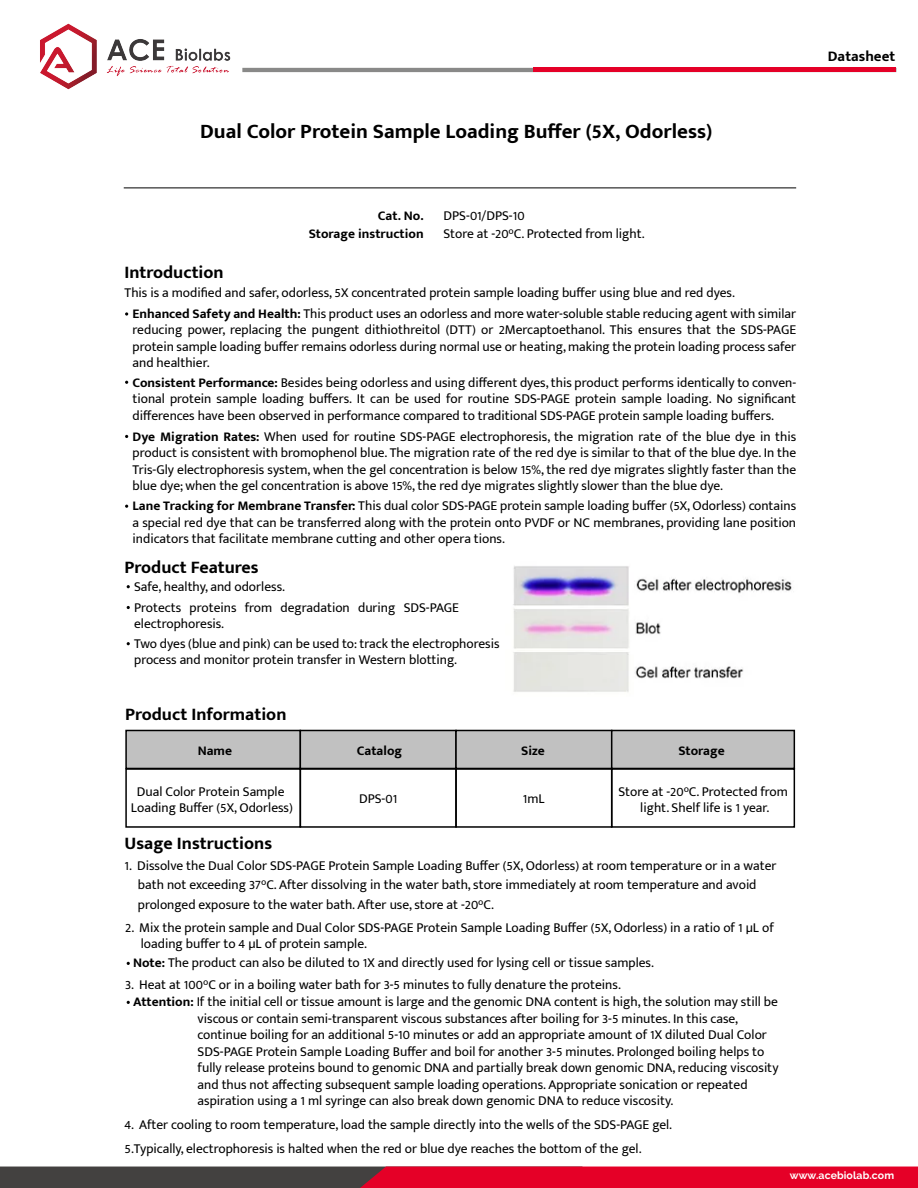
<style>
.page{position:relative;width:918px;height:1188px;background:#fff}
.page>*{position:absolute;margin:0;border:0;box-sizing:border-box;transform-origin:0 0}
.t1{font:700 21px "Mukta Mahee";color:#000}
.t2{font:700 18px "Mukta Mahee";color:#000}
.t3{font:700 15px "Mukta Mahee";color:#000}
.t4{font:13.5px/16.5px "Mukta Mahee";color:#000}
.t5{font:700 13.5px "Mukta Mahee";color:#000}
.t6{font:700 10.5px "Raleway";letter-spacing:.01em;color:#fff}
.s1{font-weight:700}
</style>
<div class="page">
<img style="left:40px;top:23px;width:191px;height:67px">
<hr style="left:242px;top:68px;width:654px;height:4px;background:#898988">
<hr style="left:534px;top:68px;width:362px;height:4px;background:#e50027">
<svg style="left:0;top:1167px;width:918px;height:21px;background:#a31a31"></svg>
<hr style="left:124px;top:188px;width:672px;height:1px;background:#000">
<div style="left:125px;top:730px;width:176px;height:39px;background:#c1c1c1;border:2px solid #000"></div>
<div style="left:300px;top:730px;width:157px;height:39px;background:#c1c1c1;border:2px solid #000"></div>
<div style="left:455px;top:730px;width:157px;height:39px;background:#c1c1c1;border:2px solid #000"></div>
<div style="left:611px;top:730px;width:184px;height:39px;background:#c1c1c1;border:2px solid #000"></div>
<div style="left:125px;top:768px;width:176px;height:60px;border:2px solid #000"></div>
<div style="left:300px;top:768px;width:157px;height:60px;border:2px solid #000"></div>
<div style="left:455px;top:768px;width:157px;height:60px;border:2px solid #000"></div>
<div style="left:611px;top:768px;width:184px;height:60px;border:2px solid #000"></div>
<svg style="left:125px;top:312px;width:3px;height:4px"></svg>
<img style="left:513px;top:566px;width:279px;height:126px">
<h1 class="t1" style="left:200px;top:119px;width:514px">Dual Color Protein Sample Loading Buffer (5X, Odorless)</h1>
<h2 class="t2" style="left:125px;top:261px;width:101px">Introduction</h2>
<p class="t5" style="left:378px;top:208px;width:47px">Cat. No.</p>
<p class="t4" style="left:443px;top:207px;width:83px">DPS-01/DPS-10</p>
<p class="t5" style="left:309px;top:225px;width:116px">Storage instruction</p>
<p class="t4" style="left:443px;top:225px;width:203px">Store at -20°C. Protected from light.</p>
<p class="t4" style="left:125px;top:284px;width:612px">This is a modified and safer, odorless, 5X concentrated protein sample loading buffer using blue and red dyes.</p>
<p class="t4" style="left:133px;top:305px;width:665px;text-align:justify"><span class="s1">Enhanced Safety and Health:</span> This product uses an odorless and more water-soluble stable reducing agent with similar reducing power, replacing the pungent dithiothreitol (DTT) or 2Mercaptoethanol. This ensures that the SDS-PAGE protein sample loading buffer remains odorless during normal use or heating, making the protein loading process safer and healthier.</p>
<p class="t4" style="left:133px;top:374px;width:665px;text-align:justify"><span class="s1">Consistent Performance:</span> Besides being odorless and using different dyes, this product performs identically to conven&shy;tional protein sample loading buffers. It can be used for routine SDS-PAGE protein sample loading. No significant differences have been observed in performance compared to traditional SDS-PAGE protein sample loading buffers.</p>
<p class="t4" style="left:133px;top:428px;width:665px;text-align:justify"><span class="s1">Dye Migration Rates:</span> When used for routine SDS-PAGE electrophoresis, the migration rate of the blue dye in this product is consistent with bromophenol blue. The migration rate of the red dye is similar to that of the blue dye. In the Tris-Gly electrophoresis system, when the gel concentration is below 15%, the red dye migrates slightly faster than the blue dye; when the gel concentration is above 15%, the red dye migrates slightly slower than the blue dye.</p>
<p class="t4" style="left:133px;top:498px;width:665px;text-align:justify"><span class="s1">Lane Tracking for Membrane Transfer:</span> This dual color SDS-PAGE protein sample loading buffer (5X, Odorless) contains a special red dye that can be transferred along with the protein onto PVDF or NC membranes, providing lane position indicators that facilitate membrane cutting and other opera tions.</p>
<p class="t4" style="left:134px;top:576px;width:326px;line-height:20.9px">Safe, healthy, and odorless.<br>Protects proteins from degradation during SDS-PAGE</p>
<p class="t4" style="left:134px;top:614px;width:367px;line-height:19.6px">electrophoresis.<br>Two dyes (blue and pink) can be used to: track the electrophoresis</p>
<p class="t4" style="left:134px;top:652px;width:324px">process and monitor protein transfer in Western blotting.</p>
<h2 class="t2" style="left:125px;top:557px;width:136px">Product Features</h2>
<h2 class="t2" style="left:125px;top:703px;width:163px">Product Information</h2>
<p class="t5" style="left:198px;top:742px;width:36px">Name</p>
<p class="t5" style="left:357px;top:742px;width:47px">Catalog</p>
<p class="t5" style="left:521px;top:742px;width:25px">Size</p>
<p class="t5" style="left:678px;top:742px;width:48px">Storage</p>
<p class="t4" style="left:131px;top:783px;width:163px;text-align:center">Dual Color Protein Sample<br>Loading Buffer (5X, Odorless)</p>
<p class="t4" style="left:359px;top:790px;width:40px">DPS-01</p>
<p class="t4" style="left:523px;top:790px;width:23px">1mL</p>
<p class="t4" style="left:619px;top:783px;width:171px;text-align:center">Store at -20°C. Protected from light. Shelf life is 1 year.</p>
<h2 class="t2" style="left:125px;top:832px;width:149px">Usage Instructions</h2>
<p class="t4" style="left:138px;top:855px;width:640px;line-height:19.5px;text-indent:-13px">1. Dissolve the Dual Color SDS-PAGE Protein Sample Loading Buffer (5X, Odorless) at room temperature or in a water bath not exceeding 37°C. After dissolving in the water bath, store immediately at room temperature and avoid prolonged exposure to the water bath. After use, store at -20°C.</p>
<p class="t4" style="left:141px;top:919px;width:634px;text-indent:-16px">2. Mix the protein sample and Dual Color SDS-PAGE Protein Sample Loading Buffer (5X, Odorless) in a ratio of 1 µL of loading buffer to 4 µL of protein sample.</p>
<p class="t4" style="left:133px;top:955px;width:522px"><span class="s1">Note:</span> The product can also be diluted to 1X and directly used for lysing cell or tissue samples.</p>
<p class="t4" style="left:125px;top:976px;width:497px">3. Heat at 100°C or in a boiling water bath for 3-5 minutes to fully denature the proteins.</p>
<p class="t4" style="left:133px;top:994px;width:646px"><span class="s1">Attention:</span> If the initial cell or tissue amount is large and the genomic DNA content is high, the solution may still be</p>
<p class="t4" style="left:198px;top:1010px;width:542px">viscous or contain semi-transparent viscous substances after boiling for 3-5 minutes. In this case,</p>
<p class="t4" style="left:198px;top:1027px;width:571px">continue boiling for an additional 5-10 minutes or add an appropriate amount of 1X diluted Dual Color</p>
<p class="t4" style="left:198px;top:1043px;width:568px">SDS-PAGE Protein Sample Loading Buffer and boil for another 3-5 minutes. Prolonged boiling helps to</p>
<p class="t4" style="left:198px;top:1060px;width:582px">fully release proteins bound to genomic DNA and partially break down genomic DNA, reducing viscosity</p>
<p class="t4" style="left:198px;top:1076px;width:552px">and thus not affecting subsequent sample loading operations. Appropriate sonication or repeated</p>
<p class="t4" style="left:198px;top:1093px;width:477px">aspiration using a 1 ml syringe can also break down genomic DNA to reduce viscosity.</p>
<p class="t4" style="left:125px;top:1113px;width:549px;line-height:24px">4. After cooling to room temperature, load the sample directly into the wells of the SDS-PAGE gel.<br>5.Typically, electrophoresis is halted when the red or blue dye reaches the bottom of the gel.</p>
<p class="t3" style="left:828px;top:47px;width:69px">Datasheet</p>
<p class="t6" style="left:790px;top:1169px;width:106px">www.acebiolab.com</p>
</div>
